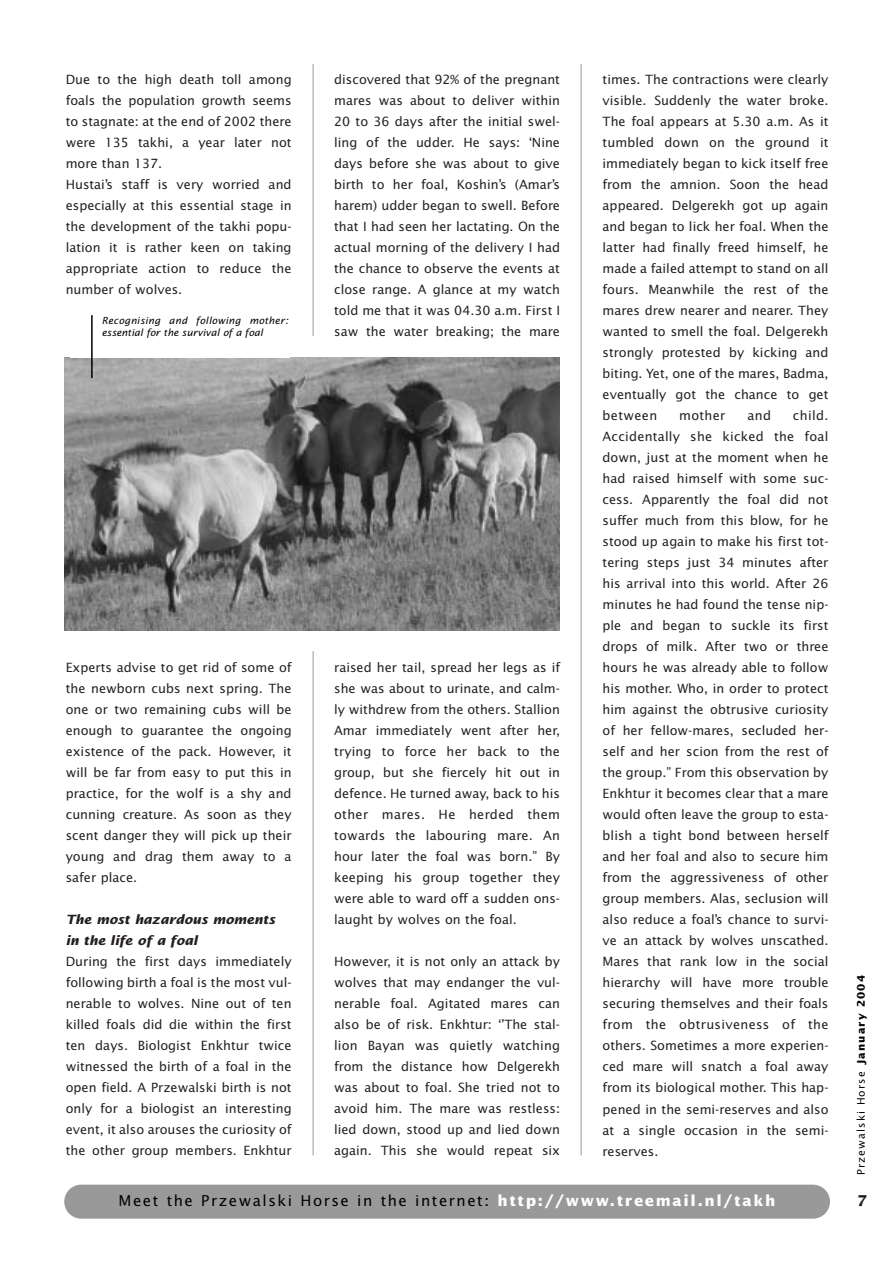
<style>
.page{position:relative;width:893px;height:1262px;background:#fff}
.page>*{position:absolute;margin:0;border:0;box-sizing:border-box;transform-origin:0 0}
.t1{font:15px "Lucida Sans";letter-spacing:.1em;color:#000}
.t2{font:700 15px "Lucida";color:#231f20}
.t3{font:12.75px/21px "Lucida Sans";color:#231f20;text-align:justify}
.t4{font:italic 700 12.75px/21px "Lucida Sans";color:#231f20}
.t5{font:10.5px "Lucida Sans";letter-spacing:.1em;color:#000}
.t6{font:italic 9.75px/11.7px "Lucida Sans";letter-spacing:.025em;color:#000}
.s1{font-weight:700;color:#fff}
.s2{font-weight:700}
</style>
<div class="page">
<div style="left:64px;top:1184px;width:766px;height:34px;background:#999;border-radius:17px"></div>
<hr style="left:313px;top:64px;width:1px;height:272px;background:#999">
<hr style="left:313px;top:651px;width:1px;height:504px;background:#999">
<hr style="left:580px;top:64px;width:1px;height:1091px;background:#999">
<img style="left:64px;top:357px;width:496px;height:273px">
<hr style="left:91px;top:315px;width:2px;height:63px;background:#000">
<p class="t3" style="left:334px;top:70px;width:227px">discovered that 92% of the pregnant mares was about to deliver within 20 to 36 days after the initial swel&shy;ling of the udder. He says: ‘Nine days before she was about to give birth to her foal, Koshin’s (Amar’s harem) udder began to swell. Before that I had seen her lactating. On the actual morning of the delivery I had the chance to observe the events at close range. A glance at my watch told me that it was 04.30 a.m. First I saw the water breaking; the mare</p>
<p class="t3" style="left:66px;top:70px;width:227px;text-align:left">Due to the high death toll among foals the population growth seems to stagnate: at the end of 2002 there were 135 takhi, a year later not more than 137.<br>Hustai’s staff is very worried and especially at this essential stage in the development of the takhi popu&shy;lation it is rather keen on taking appropriate action to reduce the number of wolves.</p>
<p class="t3" style="left:602px;top:70px;width:227px">times. The contractions were clearly visible. Suddenly the water broke.<br>The foal appears at 5.30 a.m. As it tumbled down on the ground it immediately began to kick itself free from the amnion. Soon the head appeared. Delgerekh got up again and began to lick her foal. When the latter had finally freed himself, he made a failed attempt to stand on all fours. Meanwhile the rest of the mares drew nearer and nearer. They wanted to smell the foal. Delgerekh strongly protested by kicking and biting. Yet, one of the mares, Badma, eventually got the chance to get between</p>
<p class="t6" style="left:102px;top:315px;width:188px">Recognising and following mother: essential for the survival of a foal</p>
<p class="t3" style="left:602px;top:406px;width:227px;text-indent:190px">child.<br>Accidentally she kicked the foal down, just at the moment when he had raised himself with some suc&shy;cess. Apparently the foal did not suffer much from this blow, for he stood up again to make his first tot&shy;tering steps just 34 minutes after his arrival into this world. After 26 minutes he had found the tense nip&shy;ple and began to suckle its first drops of milk. After two or three hours he was already able to follow his mother. Who, in order to protect him against the obtrusive curiosity of her fellow-mares, secluded her&shy;self and her scion from the rest of the group.” From this observation by Enkhtur it becomes clear that a mare would often leave the group to esta&shy;blish a tight bond between herself and her foal and also to secure him from the aggressiveness of other group members. Alas, seclusion will also reduce a foal’s chance to survi&shy;ve an attack by wolves unscathed.<br>Mares that rank low in the social hierarchy will have more trouble securing themselves and their foals from the obtrusiveness of the others. Sometimes a more experien&shy;ced mare will snatch a foal away from its biological mother. This hap&shy;pened in the semi-reserves and also at a single occasion in the semi&shy;reserves.</p>
<p class="t1" style="left:119px;top:1194px;width:658px">Meet the Przewalski Horse in the internet: <span class="s1">http://www.treemail.nl/takh</span></p>
<p class="t3" style="left:679px;top:406px;width:48px">mother</p>
<p class="t3" style="left:747px;top:406px;width:25px">and</p>
<p class="t3" style="left:66px;top:658px;width:227px">Experts advise to get rid of some of the newborn cubs next spring. The one or two remaining cubs will be enough to guarantee the ongoing existence of the pack. However, it will be far from easy to put this in practice, for the wolf is a shy and cunning creature. As soon as they scent danger they will pick up their young and drag them away to a safer place.</p>
<p class="t4" style="left:66px;top:910px;width:211px">The most hazardous moments in the life of a foal</p>
<p class="t3" style="left:66px;top:952px;width:227px">During the first days immediately following birth a foal is the most vul&shy;nerable to wolves. Nine out of ten killed foals did die within the first ten days. Biologist Enkhtur twice witnessed the birth of a foal in the open field. A Przewalski birth is not only for a biologist an interesting event, it also arouses the curiosity of the other group members. Enkhtur</p>
<p class="t3" style="left:334px;top:658px;width:227px">raised her tail, spread her legs as if she was about to urinate, and calm&shy;ly withdrew from the others. Stallion Amar immediately went after her, trying to force her back to the group, but she fiercely hit out in defence. He turned away, back to his other mares. He herded them towards the labouring mare. An hour later the foal was born.” By keeping his group together they were able to ward off a sudden ons&shy;laught by wolves on the foal.</p>
<p class="t3" style="left:334px;top:952px;width:227px">However, it is not only an attack by wolves that may endanger the vul&shy;nerable foal. Agitated mares can also be of risk. Enkhtur: ‘’The stal&shy;lion Bayan was quietly watching from the distance how Delgerekh was about to foal. She tried not to avoid him. The mare was restless: lied down, stood up and lied down again. This she would repeat six</p>
<p class="t5" style="left:856px;top:1174px;width:201px;rotate:-90deg">Przewalski Horse <span class="s2">January 2004</span></p>
<p class="t2" style="left:856px;top:1194px;width:12px">7</p>
</div>
